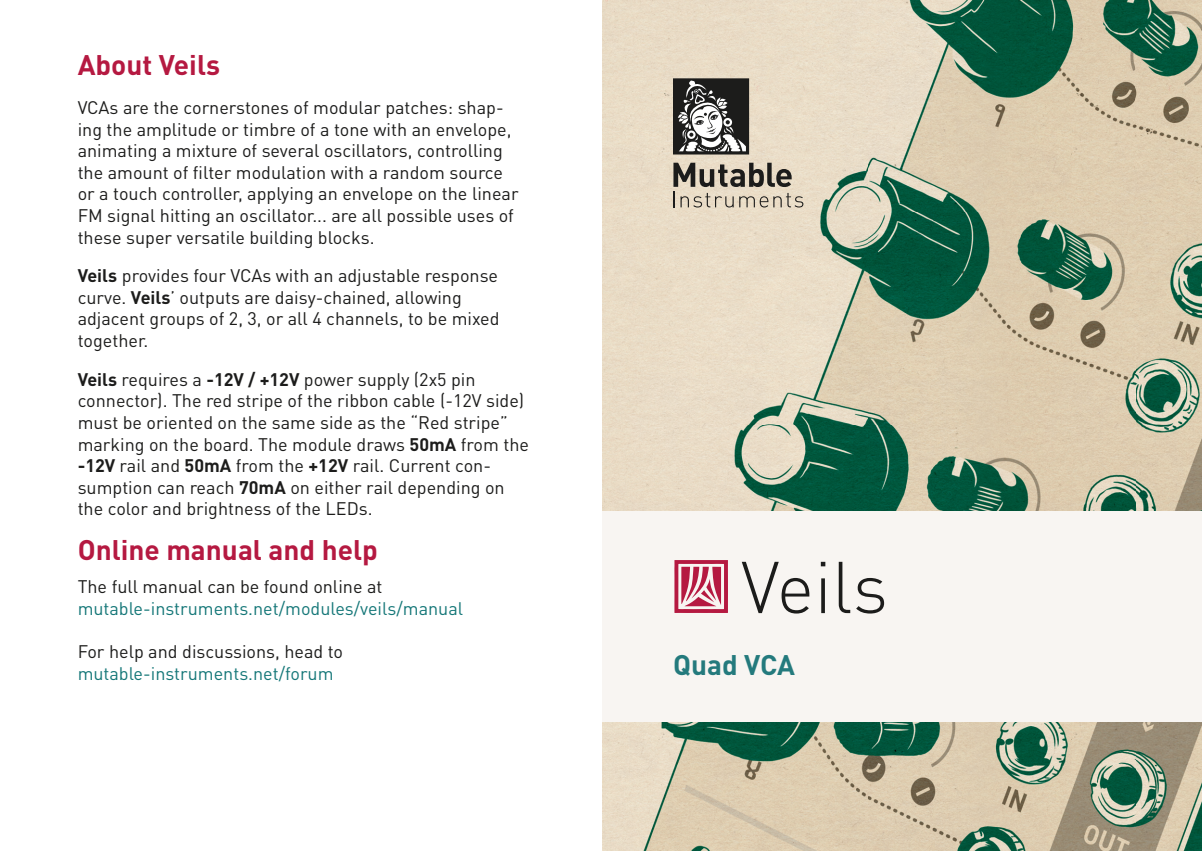
<style>
.page{position:relative;width:1202px;height:851px;background:#fff}
.page>*{position:absolute;margin:0;border:0;box-sizing:border-box;transform-origin:0 0}
.t1{font:300 72px "DIN Pro";color:#1c1c1b}
.t2{font:700 28px "DIN Pro";color:#b51941}
.t3{font:700 28px "DIN Pro";color:#247a7d}
.t4{font:18px/21.6px "DIN Pro";color:#1c1c1b}
.t5{font:18px "DIN Pro";color:#157778}
.s1{font-weight:700}
</style>
<div class="page">
<img style="left:602px;top:0;width:600px;height:850px">
<div style="left:602px;top:511px;width:600px;height:210px;background:#f8f5f2"></div>
<svg style="left:673px;top:163px;width:130px;height:44px;background:#aea595"></svg>
<svg style="left:673px;top:78px;width:76px;height:76px"></svg>
<svg style="left:674px;top:560px;width:54px;height:53px"></svg>
<h2 class="t2" style="left:78px;top:46px;width:144px">About Veils</h2>
<p class="t4" style="left:78px;top:96px;width:442px">VCAs are the cornerstones of modular patches: shap&shy;ing the amplitude or timbre of a tone with an envelope, animating a mixture of several oscillators, controlling the amount of filter modulation with a random source or a touch controller, applying an envelope on the linear FM signal hitting an oscillator... are all possible uses of these super versatile building blocks.</p>
<p class="t4" style="left:78px;top:264px;width:423px"><span class="s1">Veils</span> provides four VCAs with an adjustable response curve. <span class="s1">Veils</span>’ outputs are daisy-chained, allowing adjacent groups of 2, 3, or all 4 channels, to be mixed together.</p>
<p class="t4" style="left:78px;top:367px;width:453px"><span class="s1">Veils</span> requires a <span class="s1">-12V / +12V</span> power supply (2x5 pin connector). The red stripe of the ribbon cable (-12V side) must be oriented on the same side as the “Red stripe” marking on the board. The module draws <span class="s1">50mA</span> from the <span class="s1">-12V</span> rail and <span class="s1">50mA</span> from the <span class="s1">+12V</span> rail. Current con&shy;sumption can reach <span class="s1">70mA</span> on either rail depending on the color and brightness of the LEDs.</p>
<h2 class="t2" style="left:78px;top:531px;width:302px">Online manual and help</h2>
<p class="t4" style="left:78px;top:575px;width:306px">The full manual can be found online at</p>
<p class="t5" style="left:78px;top:596px;width:387px">mutable-instruments.net/modules/veils/manual</p>
<p class="t4" style="left:78px;top:640px;width:267px">For help and discussions, head to</p>
<p class="t5" style="left:78px;top:661px;width:257px">mutable-instruments.net/forum</p>
<h1 class="t1" style="left:741px;top:538px;width:149px">Veils</h1>
<h2 class="t3" style="left:673px;top:645px;width:124px">Quad VCA</h2>
</div>
